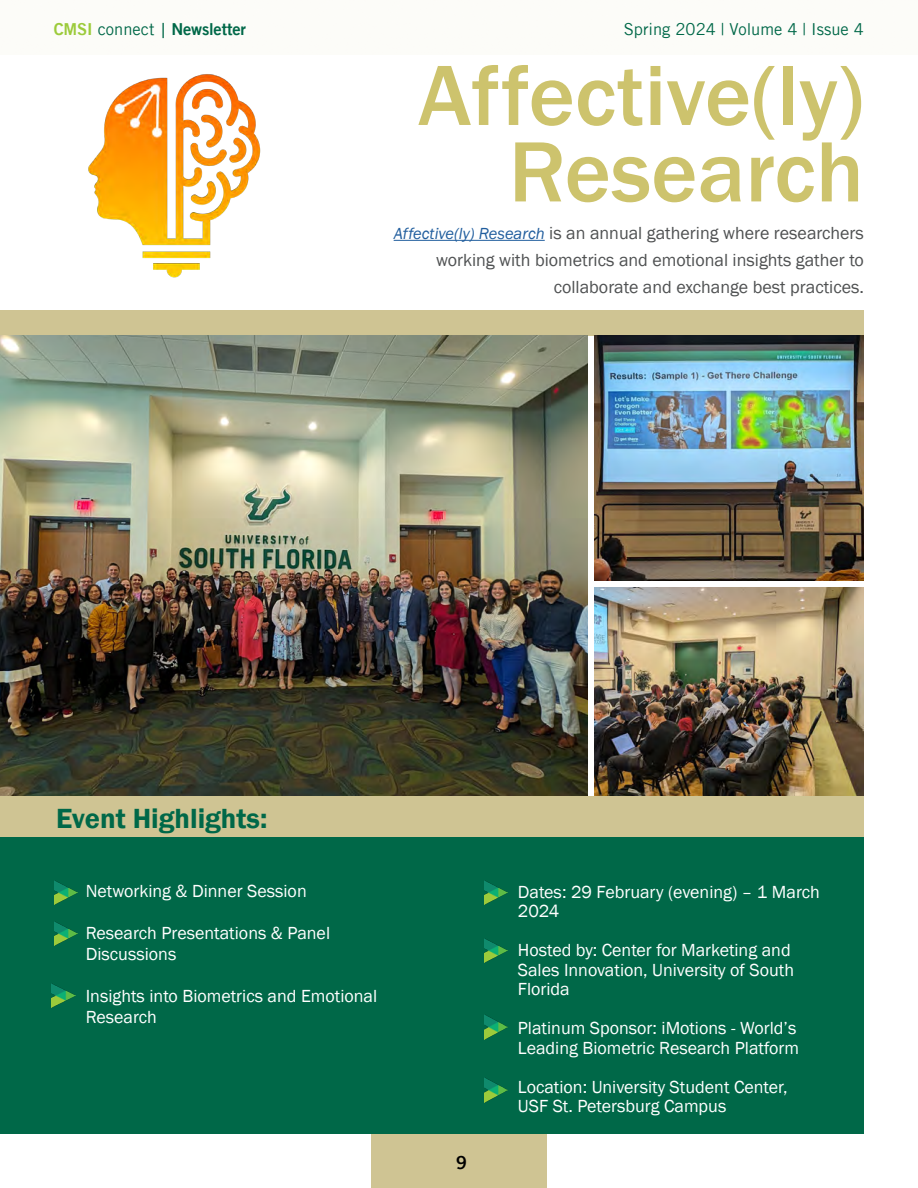
<style>
.page{position:relative;width:918px;height:1188px;background:#fff}
.page>*{position:absolute;margin:0;border:0;box-sizing:border-box;transform-origin:0 0}
.t1{font:500 88.5px/76.5px "Franklin Gothic";color:#cdc36d;text-align:right}
.t2{font:600 28.5px "Franklin Gothic";color:#006848}
.t3{font:18px/19.5px "Franklin Gothic";color:#fff}
.t4{font:18px/27px "Franklin Gothic";color:#4f5152;text-align:right}
.t5{font:18px "Trade Gothic LT Bold Two";color:#000}
.t6{font:16.5px "Trade Gothic LT";color:#006848}
.t7{font:16.5px "Trade Gothic LT Bold Two";letter-spacing:-.01em;color:#006848}
.s1{color:#9ccb3b}
.s2{font-family:"Trade Gothic LT"}
.s3{font-family:"Franklin Gothic";font-size:18px}
.s4{font-style:italic;font-size:16.5px;color:#215e9e}
</style>
<div class="page">
<div style="left:371px;top:1134px;width:176px;height:54px;background:#cfc493"></div>
<div style="left:0;top:310px;width:864px;height:26px;background:#cfc493"></div>
<hr style="left:394px;top:240px;width:151px;height:1px;background:#215e9e">
<img style="left:88px;top:74px;width:173px;height:204px">
<div style="left:0;top:837px;width:864px;height:297px;background:#006848"></div>
<img style="left:54px;top:880px;width:24px;height:24px">
<img style="left:54px;top:921px;width:24px;height:24px">
<img style="left:52px;top:984px;width:23px;height:24px">
<img style="left:484px;top:881px;width:24px;height:24px">
<img style="left:484px;top:938px;width:24px;height:24px">
<img style="left:484px;top:1015px;width:24px;height:24px">
<img style="left:484px;top:1078px;width:24px;height:24px">
<img style="left:594px;top:336px;width:270px;height:244px">
<img style="left:594px;top:588px;width:270px;height:208px">
<img style="left:0;top:336px;width:588px;height:460px">
<div style="left:0;top:796px;width:864px;height:41px;background:#cfc493"></div>
<p class="t7" style="left:54px;top:19px;width:194px"><span class="s1">CMSI</span> <span class="s2">connect</span> <span class="s3">|</span> Newsletter</p>
<p class="t6" style="left:624px;top:19px;width:242px">Spring 2024 | Volume 4 | Issue 4</p>
<h1 class="t1" style="left:418px;top:58px;width:447px">Affective(ly)<br>Research</h1>
<p class="t4" style="left:394px;top:220px;width:472px"><span class="s4">Affective(ly) Research</span> is an annual gathering where researchers working with biometrics and emotional insights gather to collaborate and exchange best practices.</p>
<h2 class="t2" style="left:56px;top:801px;width:213px">Event Highlights:</h2>
<p class="t3" style="left:86px;top:882px;width:222px">Networking &amp; Dinner Session</p>
<p class="t3" style="left:86px;top:923px;width:246px;line-height:21px">Research Presentations &amp; Panel<br>Discussions</p>
<p class="t3" style="left:86px;top:986px;width:293px;line-height:21px">Insights into Biometrics and Emotional<br>Research</p>
<p class="t5" style="left:456px;top:1151px;width:12px">9</p>
<p class="t3" style="left:518px;top:883px;width:303px">Dates: 29 February (evening) – 1 March<br>2024</p>
<p class="t3" style="left:518px;top:941px;width:278px">Hosted by: Center for Marketing and<br>Sales Innovation, University of South<br>Florida</p>
<p class="t3" style="left:518px;top:1019px;width:283px">Platinum Sponsor: iMotions - World’s<br>Leading Biometric Research Platform</p>
<p class="t3" style="left:518px;top:1078px;width:271px">Location: University Student Center,<br>USF St. Petersburg Campus</p>
</div>
